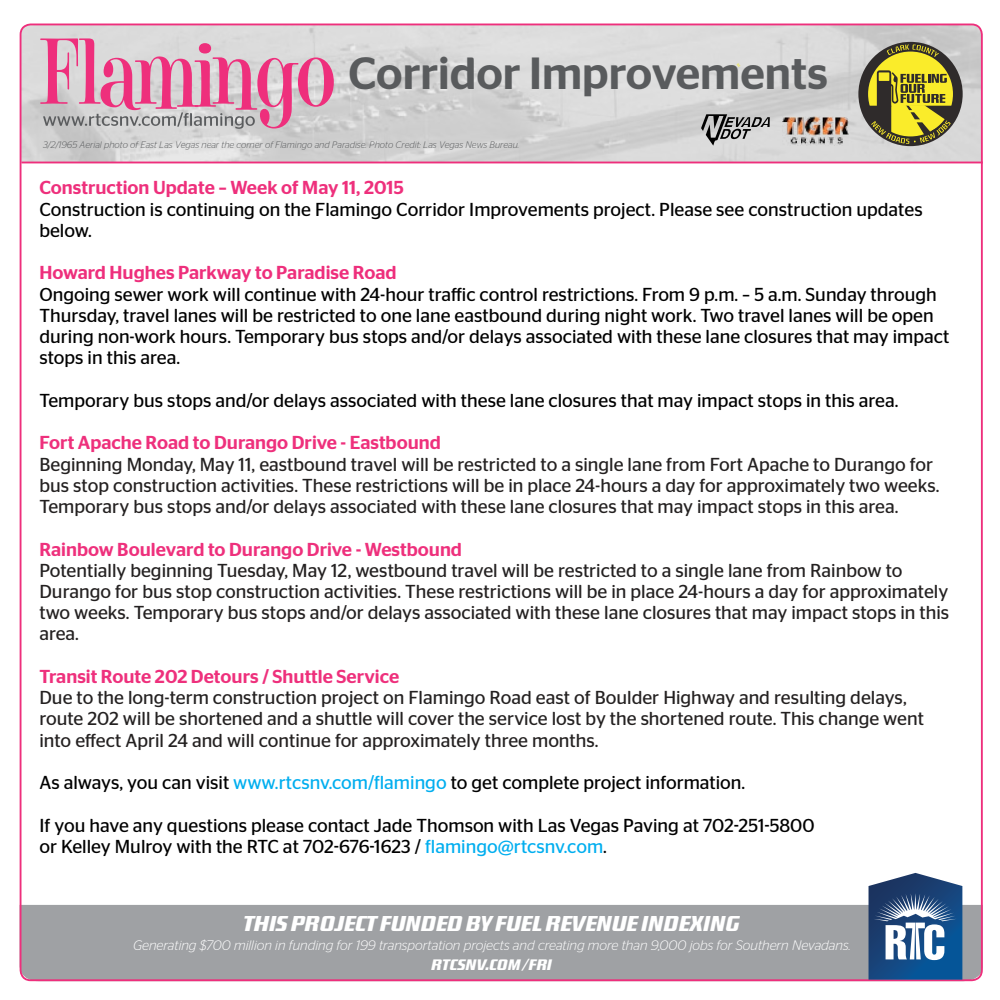
<style>
.page{position:relative;width:1000px;height:1000px;background:#fff}
.page>*{position:absolute;margin:0;border:0;box-sizing:border-box;transform-origin:0 0}
.t1{font:500 45px "Stag Sans";color:#595b5d}
.t2{font:italic 500 21.25px "District OT";color:#fff}
.t3{font:18.75px/21.2px "Stag Sans";color:#242121}
.t4{font:18.75px/21.2px "Stag Sans";color:#000}
.t5{font:500 18.75px "Stag Sans";color:#ee307c}
.t6{font:500 18.75px "Stag Sans";color:#ee2f7c}
.t7{font:italic 500 15px "District OT";letter-spacing:.01em;color:#fff}
.t8{font:italic 300 13.75px "Stag Sans";color:#fff}
.t9{font:italic 300 9.5px "Stag Sans";color:#595b5d}
.s1{color:#00aeef}
</style>
<div class="page">
<div style="left:20px;top:905px;width:962px;height:76px;background:#9fa1a4"></div>
<img style="left:23px;top:27px;width:957px;height:135px">
<svg style="left:737px;top:63px;width:3px;height:4px"></svg>
<svg style="left:969px;top:23px;width:14px;height:12px"></svg>
<svg style="left:19px;top:23px;width:315px;height:106px;background:#d8adbe"></svg>
<svg style="left:869px;top:873px;width:93px;height:107px"></svg>
<svg style="left:858px;top:42px;width:105px;height:104px;background:#9e974f"></svg>
<svg style="left:701px;top:114px;width:69px;height:32px;background:#9b9b9b"></svg>
<img style="left:783px;top:116px;width:65px;height:30px">
<hr style="left:21px;top:162px;width:962px;height:1px;background:#ee2f7c">
<h1 class="t1" style="left:349px;top:47px;width:481px">Corridor Improvements</h1>
<p class="t9" style="left:43px;top:140px;width:478px">3/2/1965 Aerial photo of East Las Vegas near the corner of Flamingo and Paradise. Photo Credit: Las Vegas News Bureau.</p>
<p class="t5" style="left:39px;top:177px;width:366px">Construction Update – Week of May 11, 2015</p>
<p class="t4" style="left:39px;top:198px;width:885px">Construction is continuing on the Flamingo Corridor Improvements project. Please see construction updates below.</p>
<p class="t6" style="left:39px;top:262px;width:359px">Howard Hughes Parkway to Paradise Road</p>
<p class="t4" style="left:39px;top:283px;width:912px">Ongoing sewer work will continue with 24-hour traffic control restrictions. From 9 p.m. – 5 a.m. Sunday through Thursday, travel lanes will be restricted to one lane eastbound during night work. Two travel lanes will be open during non-work hours. Temporary bus stops and/or delays associated with these lane closures that may impact stops in this area.</p>
<p class="t4" style="left:39px;top:389px;width:861px">Temporary bus stops and/or delays associated with these lane closures that may impact stops in this area.</p>
<p class="t5" style="left:39px;top:432px;width:403px">Fort Apache Road to Durango Drive - Eastbound</p>
<p class="t3" style="left:39px;top:453px;width:902px">Beginning Monday, May 11, eastbound travel will be restricted to a single lane from Fort Apache to Durango for bus stop construction activities. These restrictions will be in place 24-hours a day for approximately two weeks.<br>Temporary bus stops and/or delays associated with these lane closures that may impact stops in this area.</p>
<p class="t5" style="left:39px;top:538px;width:424px">Rainbow Boulevard to Durango Drive - Westbound</p>
<p class="t3" style="left:39px;top:559px;width:911px">Potentially beginning Tuesday, May 12, westbound travel will be restricted to a single lane from Rainbow to Durango for bus stop construction activities. These restrictions will be in place 24-hours a day for approximately two weeks. Temporary bus stops and/or delays associated with these lane closures that may impact stops in this area.</p>
<p class="t5" style="left:39px;top:666px;width:361px">Transit Route 202 Detours / Shuttle Service</p>
<p class="t3" style="left:39px;top:687px;width:886px">Due to the long-term construction project on Flamingo Road east of Boulder Highway and resulting delays, route 202 will be shortened and a shuttle will cover the service lost by the shortened route. This change went into effect April 24 and will continue for approximately three months.</p>
<p class="t4" style="left:39px;top:772px;width:707px">As always, you can visit <span class="s1">www.rtcsnv.com/flamingo</span> to get complete project information.</p>
<p class="t4" style="left:39px;top:814px;width:777px">If you have any questions please contact Jade Thomson with Las Vegas Paving at 702-251-5800 or Kelley Mulroy with the RTC at 702-676-1623 / <span class="s1">flamingo@rtcsnv.com</span>.</p>
<p class="t2" style="left:244px;top:911px;width:498px">THIS PROJECT FUNDED BY FUEL REVENUE INDEXING</p>
<p class="t8" style="left:133px;top:937px;width:719px">Generating $700 million in funding for 199 transportation projects and creating more than 9,000 jobs for Southern Nevadans.</p>
<p class="t7" style="left:432px;top:956px;width:122px">RTCSNV.COM/FRI</p>
</div>
